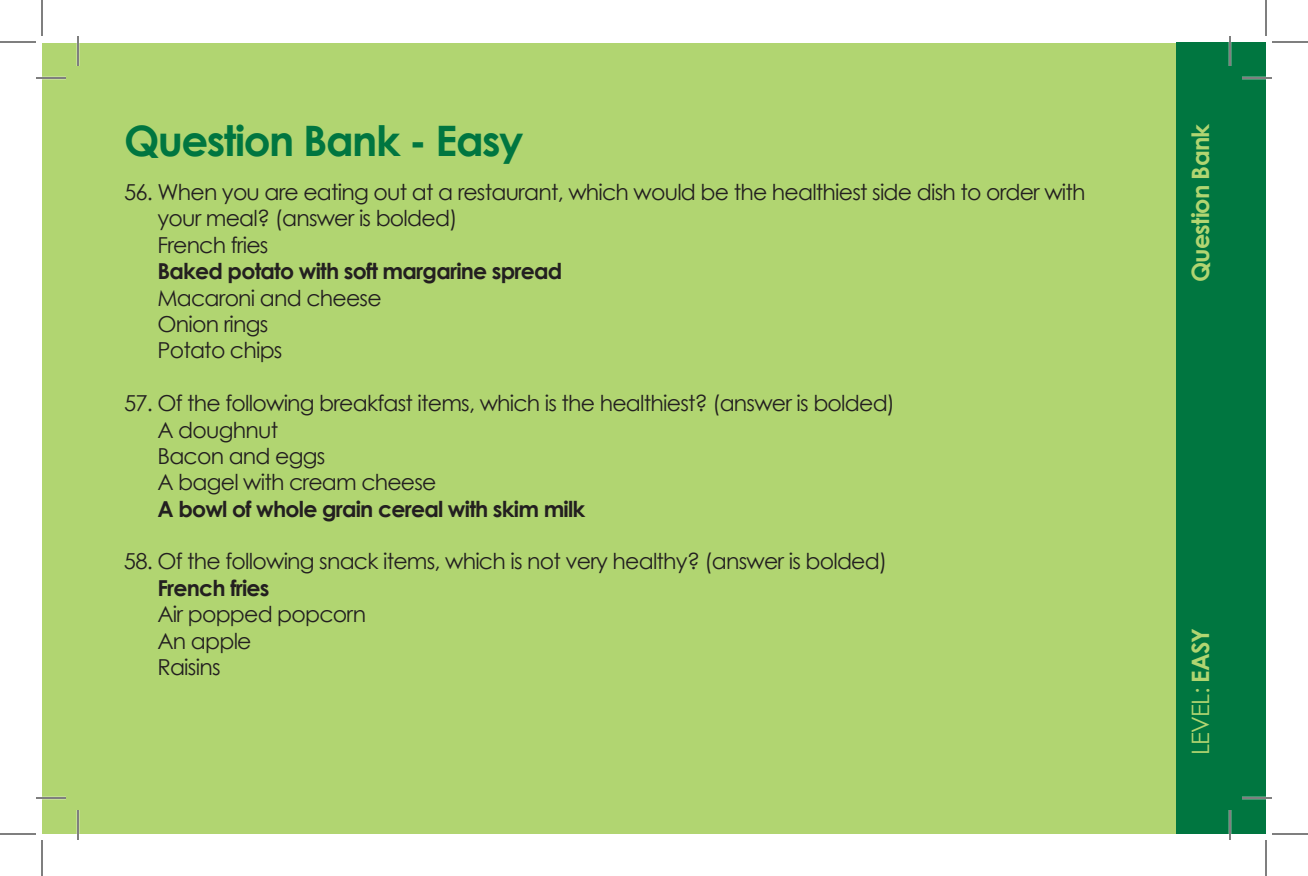
<style>
.page{position:relative;width:1308px;height:876px;background:#fff}
.page>*{position:absolute;margin:0;border:0;box-sizing:border-box;transform-origin:0 0}
.t1{font:700 42px "Century Gothic";letter-spacing:-.035em;color:#007640}
.t2{font:700 24px "Century Gothic";letter-spacing:-.035em;color:#b1d571}
.t3{font:24px "Century Gothic";letter-spacing:-.035em;color:#b1d571}
.t4{font:22px/26.4px "Century Gothic";letter-spacing:-.035em;color:#231f20}
.t5{font:700 22px "Century Gothic";letter-spacing:-.035em;color:#231f20}
.s1{font-weight:700}
</style>
<div class="page">
<div style="left:42px;top:43px;width:1219px;height:791px;background:#b1d571"></div>
<div style="left:1177px;top:42px;width:89px;height:792px;background:#007640"></div>
<hr style="left:36px;top:77px;width:30px;height:2px;background:#fff">
<hr style="left:1242px;top:77px;width:30px;height:2px;background:#fff">
<hr style="left:36px;top:797px;width:30px;height:2px;background:#fff">
<hr style="left:1242px;top:797px;width:30px;height:2px;background:#fff">
<hr style="left:77px;top:36px;width:2px;height:30px;background:#fff">
<hr style="left:77px;top:810px;width:2px;height:30px;background:#fff">
<hr style="left:1229px;top:36px;width:2px;height:30px;background:#fff">
<hr style="left:1229px;top:810px;width:2px;height:30px;background:#fff">
<hr style="left:36px;top:78px;width:30px;height:1px;background:#000">
<hr style="left:1242px;top:78px;width:30px;height:1px;background:#000">
<hr style="left:36px;top:798px;width:30px;height:1px;background:#000">
<hr style="left:1242px;top:798px;width:30px;height:1px;background:#000">
<hr style="left:78px;top:36px;width:1px;height:30px;background:#000">
<hr style="left:78px;top:810px;width:1px;height:30px;background:#000">
<hr style="left:1230px;top:36px;width:1px;height:30px;background:#000">
<hr style="left:1230px;top:810px;width:1px;height:30px;background:#000">
<hr style="left:0;top:42px;width:36px;height:1px;background:#000">
<hr style="left:1272px;top:42px;width:36px;height:1px;background:#000">
<hr style="left:0;top:834px;width:36px;height:1px;background:#000">
<hr style="left:1272px;top:834px;width:36px;height:1px;background:#000">
<hr style="left:42px;top:0;width:1px;height:36px;background:#000">
<hr style="left:42px;top:840px;width:1px;height:36px;background:#000">
<hr style="left:1266px;top:0;width:1px;height:36px;background:#000">
<hr style="left:1266px;top:840px;width:1px;height:36px;background:#000">
<h1 class="t1" style="left:124px;top:114px;width:401px">Question Bank - Easy</h1>
<p class="t4" style="left:157px;top:178px;width:930px;text-indent:-33px">56. When you are eating out at a restaurant, which would be the healthiest side dish to order with your meal? (answer is bolded)<br>French fries</p>
<p class="t5" style="left:157px;top:257px;width:407px">Baked potato with soft margarine spread</p>
<p class="t4" style="left:157px;top:284px;width:226px">Macaroni and cheese<br>Onion rings<br>Potato chips</p>
<p class="t4" style="left:157px;top:390px;width:739px;text-indent:-33px">57. Of the following breakfast items, which is the healthiest? (answer is bolded)<br>A doughnut<br>Bacon and eggs<br>A bagel with cream cheese</p>
<p class="t5" style="left:157px;top:495px;width:429px">A bowl of whole grain cereal with skim milk</p>
<p class="t4" style="left:124px;top:548px;width:765px">58. Of the following snack items, which is not very healthy? (answer is bolded)</p>
<p class="t5" style="left:157px;top:574px;width:114px">French fries</p>
<p class="t4" style="left:157px;top:601px;width:210px">Air popped popcorn<br>An apple<br>Raisins</p>
<p class="t2" style="left:1185px;top:282px;width:160px;rotate:-90deg">Question Bank</p>
<p class="t3" style="left:1186px;top:755px;width:129px;rotate:-90deg">LEVEL: <span class="s1">EASY</span></p>
</div>
